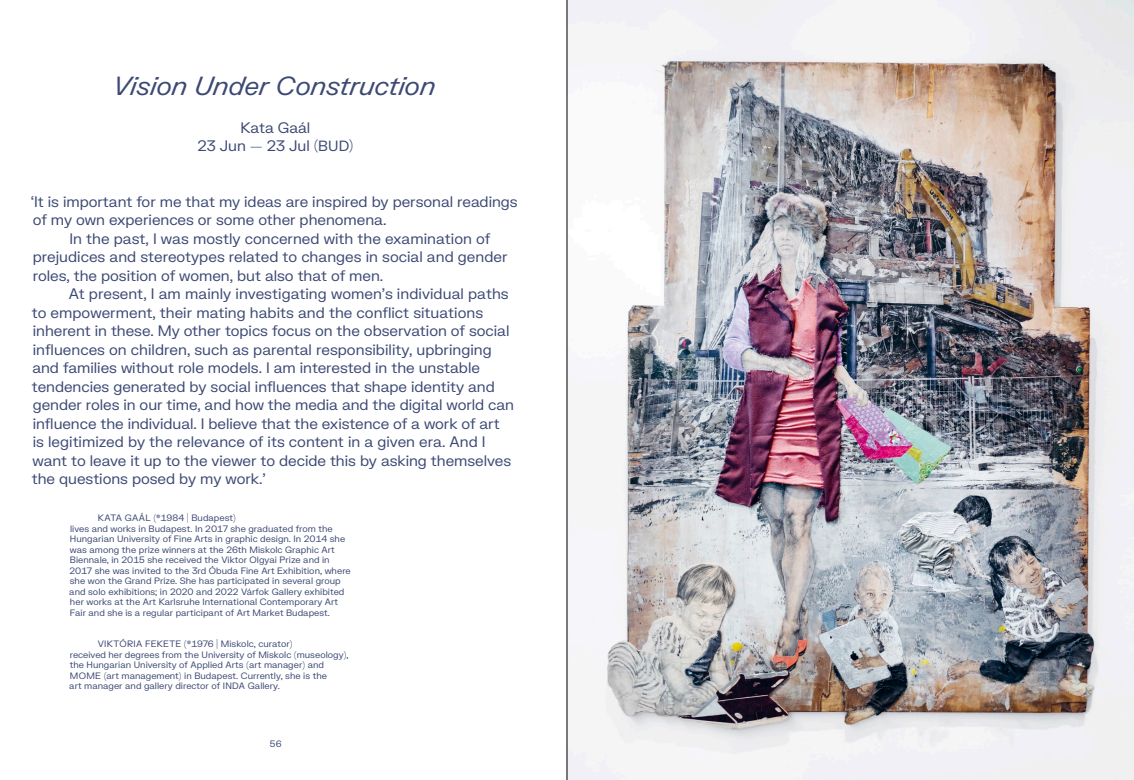
<style>
.page{position:relative;width:1134px;height:780px;background:#fff}
.page>*{position:absolute;margin:0;border:0;box-sizing:border-box;transform-origin:0 0}
.t1{font:25.5px "FK Grotesk Italic B";letter-spacing:-.005em;color:#3c4974}
.t2{font:14.8px/18.5px "FK Grotesk";color:#3c4974;text-align:center}
.t3{font:9px/10.5px "FK Grotesk";letter-spacing:.005em;color:#3c4974}
.s1{font-size:14.4px}
</style>
<div class="page">
<img style="left:568px;top:0;width:566px;height:780px">
<hr style="left:567px;top:0;width:1px;height:780px;background:#000">
<h1 class="t1" style="left:113px;top:72px;width:324px">Vision Under Construction</h1>
<p class="t2" style="left:198px;top:118px;width:157px">Kata Gaál<br>23 Jun — 23 Jul <span class="s1">(BUD)</span></p>
<p class="t2" style="left:31px;top:192px;width:488px">‘It is important for me that my ideas are inspired by personal readings</p>
<p class="t2" style="left:33px;top:211px;width:355px">of my own experiences or some other phenomena.</p>
<p class="t2" style="left:70px;top:229px;width:422px">In the past, I was mostly concerned with the examination of</p>
<p class="t2" style="left:33px;top:248px;width:476px">prejudices and stereotypes related to changes in social and gender</p>
<p class="t2" style="left:33px;top:266px;width:352px">roles, the position of women, but also that of men.</p>
<p class="t2" style="left:69px;top:285px;width:441px">At present, I am mainly investigating women's individual paths</p>
<p class="t2" style="left:32px;top:303px;width:453px">to empowerment, their mating habits and the conflict situations</p>
<p class="t2" style="left:33px;top:322px;width:478px">inherent in these. My other topics focus on the observation of social</p>
<p class="t2" style="left:33px;top:340px;width:461px">influences on children, such as parental responsibility, upbringing</p>
<p class="t2" style="left:32px;top:359px;width:449px">and families without role models. I am interested in the unstable</p>
<p class="t2" style="left:32px;top:377px;width:464px">tendencies generated by social influences that shape identity and</p>
<p class="t2" style="left:33px;top:396px;width:483px">gender roles in our time, and how the media and the digital world can</p>
<p class="t2" style="left:33px;top:414px;width:468px">influence the individual. I believe that the existence of a work of art</p>
<p class="t2" style="left:33px;top:433px;width:454px">is legitimized by the relevance of its content in a given era. And I</p>
<p class="t2" style="left:33px;top:451px;width:480px">want to leave it up to the viewer to decide this by asking themselves</p>
<p class="t2" style="left:32px;top:470px;width:235px">the questions posed by my work.’</p>
<p class="t3" style="left:69px;top:513px;width:283px;text-indent:29px">KATA GAÁL (*1984 | Budapest)<br>lives and works in Budapest. In 2017 she graduated from the Hungarian University of Fine Arts in graphic design. In 2014 she was among the prize winners at the 26th Miskolc Graphic Art Biennale, in 2015 she received the Viktor Olgyai Prize and in 2017 she was invited to the 3rd Óbuda Fine Art Exhibition, where she won the Grand Prize. She has participated in several group and solo exhibitions; in 2020 and 2022 Várfok Gallery exhibited her works at the Art Karlsruhe International Contemporary Art Fair and she is a regular participant of Art Market Budapest.</p>
<p class="t3" style="left:69px;top:639px;width:281px;text-indent:29px">VIKTÓRIA FEKETE (*1976 | Miskolc, curator)<br>received her degrees from the University of Miskolc (museology), the Hungarian University of Applied Arts (art manager) and MOME (art management) in Budapest. Currently, she is the<br>art manager and gallery director of INDA Gallery.</p>
<p class="t3" style="left:270px;top:739px;width:13px">56</p>
</div>
